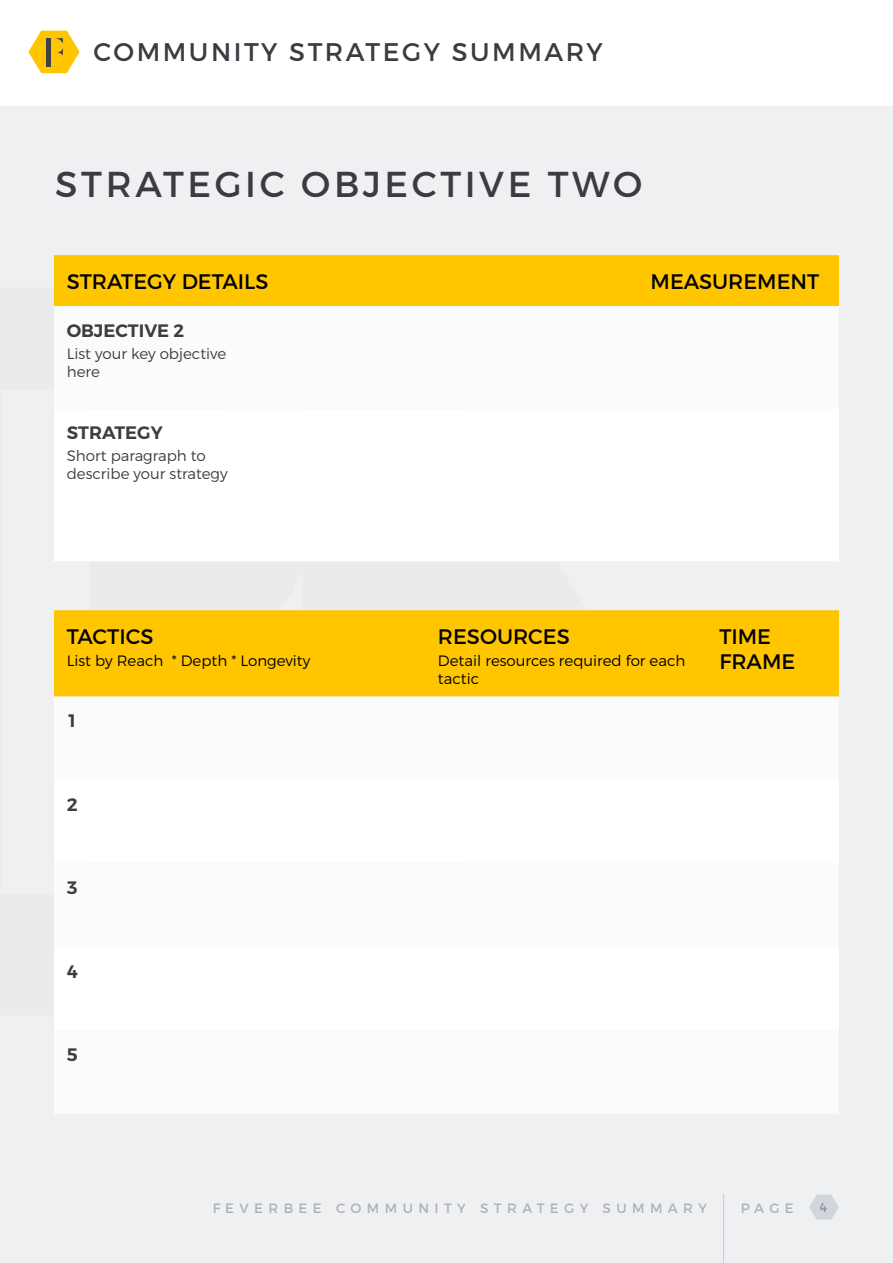
<style>
.page{position:relative;width:893px;height:1263px;background:#fff}
.page>*{position:absolute;margin:0;border:0;box-sizing:border-box;transform-origin:0 0}
.t1{font:36px "Montserrat";letter-spacing:.1em;color:#3b3b41}
.t2{font:25.5px "Montserrat";letter-spacing:.1em;color:#3b3b41}
.t3{font:21px/25.2px "Montserrat";color:#000}
.t4{font:600 18px "Montserrat";color:#3d3d3b}
.t5{font:300 15px/18px "Montserrat";color:#000}
.t6{font:300 15px/18px "Montserrat";color:#3d3d3b}
.t7{font:13.5px "Montserrat";letter-spacing:.4em;color:#6b717a}
</style>
<div class="page">
<div style="left:0;top:106px;width:893px;height:1157px;background:#eff0f2"></div>
<svg style="left:28px;top:31px;width:52px;height:42px"></svg>
<hr style="left:723px;top:1194px;width:1px;height:69px;background:#b0b8bf">
<svg style="left:809px;top:1195px;width:30px;height:24px"></svg>
<div style="left:54px;top:255px;width:785px;height:51px;background:#ffc600"></div>
<div style="left:54px;top:307px;width:784px;height:101px;background:#fafbfb"></div>
<div style="left:54px;top:408px;width:785px;height:153px;background:#fff"></div>
<div style="left:54px;top:610px;width:785px;height:87px;background:#ffc600"></div>
<div style="left:54px;top:697px;width:784px;height:417px;background:#fafbfb"></div>
<div style="left:54px;top:780px;width:785px;height:251px;background:#fff"></div>
<h2 class="t2" style="left:94px;top:36px;width:511px">COMMUNITY STRATEGY SUMMARY</h2>
<h1 class="t1" style="left:55px;top:162px;width:588px">STRATEGIC OBJECTIVE TWO</h1>
<h3 class="t3" style="left:67px;top:268px;width:203px">STRATEGY DETAILS</h3>
<h3 class="t3" style="left:651px;top:268px;width:170px">MEASUREMENT</h3>
<p class="t4" style="left:67px;top:319px;width:119px">OBJECTIVE 2</p>
<p class="t6" style="left:67px;top:344px;width:161px">List your key objective here</p>
<p class="t4" style="left:67px;top:421px;width:97px">STRATEGY</p>
<p class="t6" style="left:67px;top:446px;width:162px">Short paragraph to describe your strategy</p>
<h3 class="t3" style="left:67px;top:623px;width:88px">TACTICS</h3>
<p class="t5" style="left:67px;top:651px;width:245px">List by Reach * Depth * Longevity</p>
<p class="t4" style="left:67px;top:709px;width:13px">1</p>
<p class="t4" style="left:67px;top:793px;width:13px">2</p>
<p class="t4" style="left:67px;top:876px;width:13px">3</p>
<p class="t4" style="left:67px;top:960px;width:13px">4</p>
<p class="t4" style="left:67px;top:1043px;width:13px">5</p>
<h3 class="t3" style="left:438px;top:623px;width:133px">RESOURCES</h3>
<p class="t5" style="left:438px;top:651px;width:249px">Detail resources required for each tactic</p>
<h3 class="t3" style="left:719px;top:623px;width:77px">TIME<br>FRAME</h3>
<p class="t7" style="left:212px;top:1200px;width:496px">FEVERBEE COMMUNITY STRATEGY SUMMARY</p>
<p class="t7" style="left:740px;top:1199px;width:55px">PAGE</p>
<p class="t7" style="left:820px;top:1199px;width:10px">4</p>
</div>
